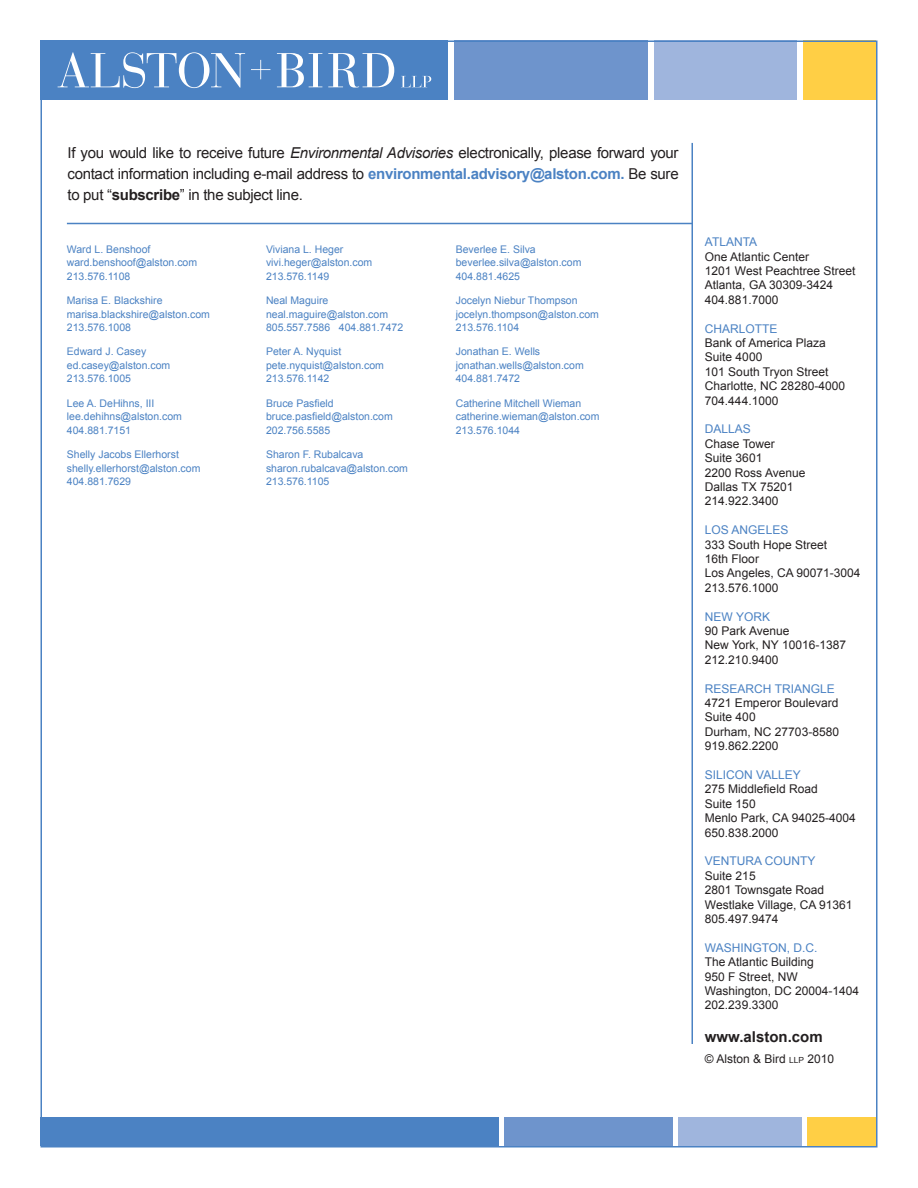
<style>
.page{position:relative;width:918px;height:1188px;background:#fff}
.page>*{position:absolute;margin:0;border:0;box-sizing:border-box;transform-origin:0 0}
.Disclaimer{font:15px/21px "Arial";letter-spacing:-.02em;color:#231f20;text-align:justify}
.t1{font:700 15px "Arial";color:#231f20}
.t2{font:12px "Arial";color:#231f20}
.t3{font:12px "Arial";color:#4b82c3}
.Attorney{font:10.5px/13.5px "Arial";color:#4b82c3}
.s1{font-style:italic}
.s2{font-weight:700;color:#4b82c3}
.s3{font-weight:700}
.s4{font-size:8.4px}
</style>
<div class="page">
<div style="left:40px;top:1118px;width:459px;height:28px;background:#4b82c3"></div>
<div style="left:807px;top:1118px;width:69px;height:28px;background:#ffcf45"></div>
<div style="left:678px;top:1118px;width:123px;height:28px;background:#9fb5dd"></div>
<div style="left:504px;top:1118px;width:168px;height:28px;background:#6e94cc"></div>
<div style="left:40px;top:40px;width:408px;height:60px;background:#4b82c3"></div>
<div style="left:803px;top:40px;width:73px;height:60px;background:#ffcf45"></div>
<div style="left:654px;top:40px;width:143px;height:60px;background:#9fb5dd"></div>
<div style="left:454px;top:40px;width:194px;height:60px;background:#6e94cc"></div>
<svg style="left:58px;top:52px;width:187px;height:36px"></svg>
<svg style="left:277px;top:53px;width:45px;height:34px"></svg>
<svg style="left:328px;top:53px;width:66px;height:35px"></svg>
<svg style="left:401px;top:76px;width:30px;height:11px"></svg>
<svg style="left:251px;top:60px;width:19px;height:19px"></svg>
<hr style="left:692px;top:143px;width:1px;height:901px;background:#4b82c3">
<hr style="left:67px;top:223px;width:625px;height:1px;background:#4b82c3">
<p class="Disclaimer" style="left:68px;top:143px;width:613px">If you would like to receive future <span class="s1">Environmental Advisories</span> electronically, please forward your contact information including e-mail address to <span class="s2">environmental.advisory@alston.com.</span> Be sure to put “<span class="s3">subscribe</span>” in the subject line.</p>
<p class="Attorney" style="left:67px;top:243px;width:132px">Ward L. Benshoof ward.benshoof@alston.com<br>213.576.1108</p>
<p class="Attorney" style="left:67px;top:294px;width:145px">Marisa E. Blackshire marisa.blackshire@alston.com<br>213.576.1008</p>
<p class="Attorney" style="left:67px;top:345px;width:105px">Edward J. Casey ed.casey@alston.com<br>213.576.1005</p>
<p class="Attorney" style="left:67px;top:396px;width:117px">Lee A. DeHihns, III lee.dehihns@alston.com<br>404.881.7151</p>
<p class="Attorney" style="left:67px;top:448px;width:135px">Shelly Jacobs Ellerhorst shelly.ellerhorst@alston.com<br>404.881.7629</p>
<p class="Attorney" style="left:266px;top:243px;width:108px">Viviana L. Heger vivi.heger@alston.com<br>213.576.1149</p>
<p class="Attorney" style="left:266px;top:294px;width:139px">Neal Maguire neal.maguire@alston.com<br>805.557.7586 404.881.7472</p>
<p class="Attorney" style="left:266px;top:345px;width:120px">Peter A. Nyquist pete.nyquist@alston.com<br>213.576.1142</p>
<p class="Attorney" style="left:266px;top:396px;width:128px">Bruce Pasfield bruce.pasfield@alston.com<br>202.756.5585</p>
<p class="Attorney" style="left:266px;top:448px;width:143px">Sharon F. Rubalcava sharon.rubalcava@alston.com<br>213.576.1105</p>
<p class="Attorney" style="left:456px;top:243px;width:127px">Beverlee E. Silva beverlee.silva@alston.com<br>404.881.4625</p>
<p class="Attorney" style="left:456px;top:294px;width:145px">Jocelyn Niebur Thompson jocelyn.thompson@alston.com<br>213.576.1104</p>
<p class="Attorney" style="left:456px;top:345px;width:129px">Jonathan E. Wells jonathan.wells@alston.com<br>404.881.7472</p>
<p class="Attorney" style="left:456px;top:396px;width:145px">Catherine Mitchell Wieman catherine.wieman@alston.com<br>213.576.1044</p>
<p class="t3" style="left:705px;top:234px;width:54px">ATLANTA</p>
<p class="t2" style="left:705px;top:248px;width:106px">One Atlantic Center</p>
<p class="t2" style="left:705px;top:263px;width:152px">1201 West Peachtree Street</p>
<p class="t2" style="left:705px;top:277px;width:130px">Atlanta, GA 30309-3424</p>
<p class="t2" style="left:705px;top:292px;width:75px">404.881.7000</p>
<p class="t3" style="left:705px;top:320px;width:74px">CHARLOTTE</p>
<p class="t2" style="left:705px;top:335px;width:122px">Bank of America Plaza</p>
<p class="t2" style="left:705px;top:349px;width:59px">Suite 4000</p>
<p class="t2" style="left:705px;top:364px;width:125px">101 South Tryon Street</p>
<p class="t2" style="left:705px;top:378px;width:142px">Charlotte, NC 28280-4000</p>
<p class="t2" style="left:705px;top:392px;width:75px">704.444.1000</p>
<p class="t3" style="left:705px;top:421px;width:48px">DALLAS</p>
<p class="t2" style="left:705px;top:436px;width:71px">Chase Tower</p>
<p class="t2" style="left:705px;top:450px;width:59px">Suite 3601</p>
<p class="t2" style="left:705px;top:464px;width:102px">2200 Ross Avenue</p>
<p class="t2" style="left:705px;top:479px;width:90px">Dallas TX 75201</p>
<p class="t2" style="left:705px;top:493px;width:75px">214.922.3400</p>
<p class="t3" style="left:705px;top:522px;width:85px">LOS ANGELES</p>
<p class="t2" style="left:705px;top:536px;width:124px">333 South Hope Street</p>
<p class="t2" style="left:705px;top:551px;width:56px">16th Floor</p>
<p class="t2" style="left:705px;top:565px;width:157px">Los Angeles, CA 90071-3004</p>
<p class="t2" style="left:705px;top:580px;width:75px">213.576.1000</p>
<p class="t3" style="left:705px;top:608px;width:67px">NEW YORK</p>
<p class="t2" style="left:705px;top:623px;width:86px">90 Park Avenue</p>
<p class="t2" style="left:705px;top:637px;width:143px">New York, NY 10016-1387</p>
<p class="t2" style="left:705px;top:652px;width:75px">212.210.9400</p>
<p class="t3" style="left:705px;top:680px;width:131px">RESEARCH TRIANGLE</p>
<p class="t2" style="left:705px;top:695px;width:135px">4721 Emperor Boulevard</p>
<p class="t2" style="left:705px;top:709px;width:52px">Suite 400</p>
<p class="t2" style="left:705px;top:724px;width:136px">Durham, NC 27703-8580</p>
<p class="t2" style="left:705px;top:738px;width:75px">919.862.2200</p>
<p class="t3" style="left:705px;top:767px;width:97px">SILICON VALLEY</p>
<p class="t2" style="left:705px;top:781px;width:114px">275 Middlefield Road</p>
<p class="t2" style="left:705px;top:796px;width:52px">Suite 150</p>
<p class="t2" style="left:705px;top:810px;width:152px">Menlo Park, CA 94025-4004</p>
<p class="t2" style="left:705px;top:824px;width:75px">650.838.2000</p>
<p class="t3" style="left:705px;top:853px;width:112px">VENTURA COUNTY</p>
<p class="t2" style="left:705px;top:868px;width:52px">Suite 215</p>
<p class="t2" style="left:705px;top:882px;width:121px">2801 Townsgate Road</p>
<p class="t2" style="left:705px;top:896px;width:149px">Westlake Village, CA 91361</p>
<p class="t2" style="left:705px;top:911px;width:75px">805.497.9474</p>
<p class="t3" style="left:705px;top:940px;width:114px">WASHINGTON, D.C.</p>
<p class="t2" style="left:705px;top:954px;width:110px">The Atlantic Building</p>
<p class="t2" style="left:705px;top:968px;width:94px">950 F Street, NW</p>
<p class="t2" style="left:705px;top:983px;width:156px">Washington, DC 20004-1404</p>
<p class="t2" style="left:705px;top:997px;width:75px">202.239.3300</p>
<p class="t1" style="left:705px;top:1027px;width:119px">www.alston.com</p>
<p class="t2" style="left:705px;top:1051px;width:131px">© Alston &amp; Bird <span class="s4">llp</span> 2010</p>
</div>
